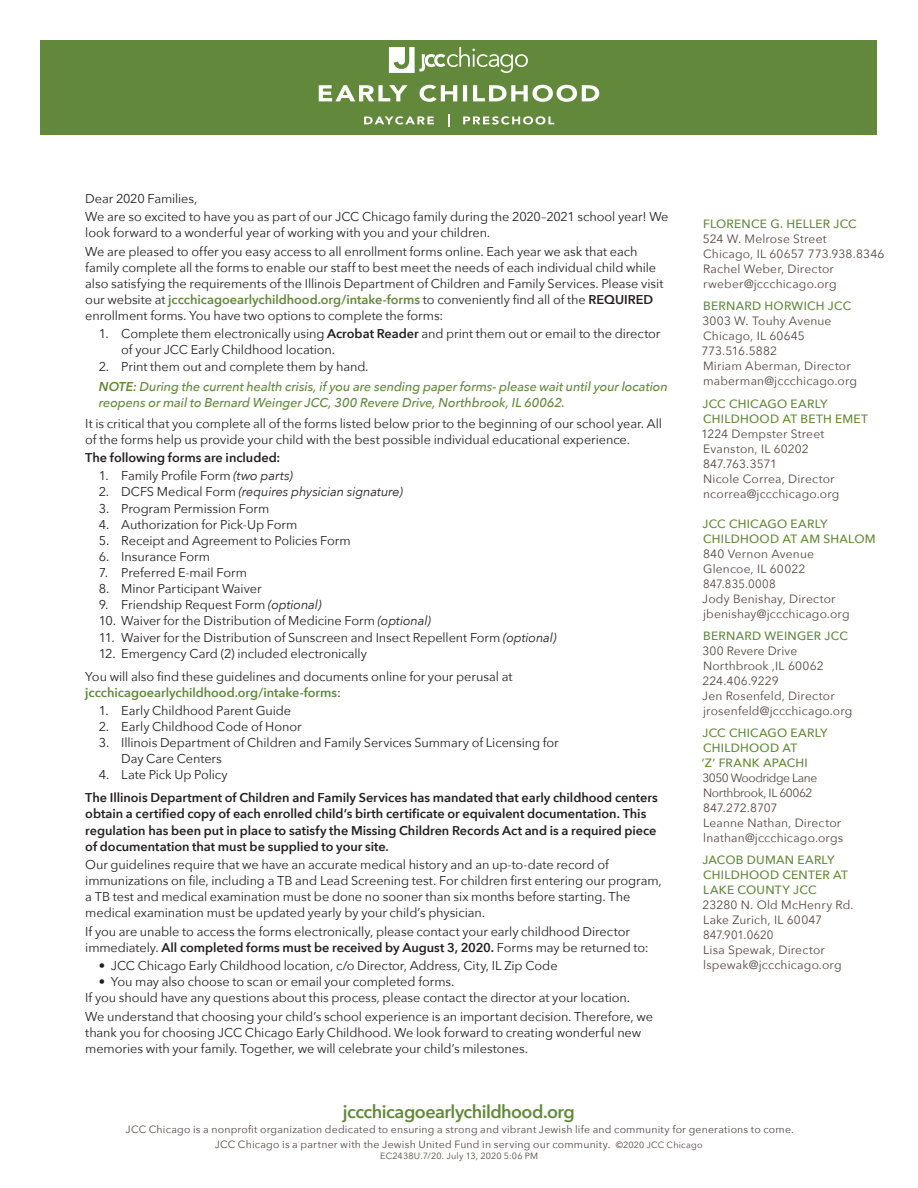
<style>
.page{position:relative;width:918px;height:1188px;background:#fff}
.page>*{position:absolute;margin:0;border:0;box-sizing:border-box;transform-origin:0 0}
.t1{font:600 18px "Avenir Next";letter-spacing:-.03em;color:#62883b}
.letter{font:12.75px/16.2px "Avenir Next";letter-spacing:-.01em;color:#231f20}
.letter_list{font:12.75px/16.2px "Avenir Next";letter-spacing:-.01em;color:#231f20}
.letter-2{font:600 12.75px/16.2px "Avenir Next";letter-spacing:-.005em;color:#231f20}
.letter_list-2{font:italic 500 12.75px/16.2px "Avenir Next";letter-spacing:-.01em;color:#62883b}
.letter_list-3{font:italic 12.75px "Avenir Next";letter-spacing:-.01em;color:#231f20}
.t2{font:12px/15px "Avenir Next";letter-spacing:.015em;color:#544640}
.t3{font:500 12px/15px "Avenir Next";letter-spacing:.02em;color:#62883b}
.t4{font:10.5px/14.1px "Avenir Next";letter-spacing:.02em;color:#544640;text-align:center}
.t5{font:9px "Avenir Next";letter-spacing:.02em;color:#544640}
.s1{font-weight:600;color:#62883b}
.s2{font-weight:600}
.s3{font-style:italic}
.s4{font-style:normal}
.s5{font-size:9px}
</style>
<div class="page">
<div style="left:40px;top:40px;width:838px;height:95px;background:#62883b"></div>
<svg style="left:364px;top:114px;width:190px;height:13px"></svg>
<svg style="left:319px;top:85px;width:280px;height:17px"></svg>
<svg style="left:389px;top:47px;width:139px;height:26px"></svg>
<p class="letter" style="left:85px;top:190px;width:114px">Dear 2020 Families,</p>
<p class="letter" style="left:85px;top:208px;width:585px">We are so excited to have you as part of our JCC Chicago family during the 2020–2021 school year! We look forward to a wonderful year of working with you and your children.</p>
<p class="letter" style="left:85px;top:242px;width:580px">We are pleased to offer you easy access to all enrollment forms online. Each year we ask that each family complete all the forms to enable our staff to best meet the needs of each individual child while also satisfying the requirements of the Illinois Department of Children and Family Services. Please visit our website at <span class="s1">jccchicagoearlychildhood.org/intake-forms</span> to conveniently find all of the <span class="s2">REQUIRED </span>enrollment forms. You have two options to complete the forms:</p>
<p class="letter_list" style="left:121px;top:325px;width:541px;text-indent:-23px">1. Complete them electronically using <span class="s2">Acrobat Reader</span> and print them out or email to the director of your JCC Early Childhood location.</p>
<p class="letter_list" style="left:99px;top:357px;width:271px">2. Print them out and complete them by hand.</p>
<p class="letter_list-2" style="left:99px;top:378px;width:570px"><span class="s2">NOTE:</span> During the current health crisis, if you are sending paper forms- please wait until your location reopens or mail to Bernard Weinger JCC, 300 Revere Drive, Northbrook, IL 60062.</p>
<p class="letter" style="left:85px;top:415px;width:578px">It is critical that you complete all of the forms listed below prior to the beginning of our school year. All of the forms help us provide your child with the best possible individual educational experience.</p>
<p class="letter-2" style="left:85px;top:449px;width:197px">The following forms are included:</p>
<p class="letter_list" style="left:99px;top:467px;width:196px">1. Family Profile Form <span class="s3">(two parts)</span></p>
<p class="letter_list-3" style="left:99px;top:481px;width:306px"><span class="s4">2. DCFS Medical Form</span> (requires physician signature)</p>
<p class="letter_list" style="left:99px;top:499px;width:172px">3. Program Permission Form</p>
<p class="letter_list" style="left:99px;top:516px;width:200px">4. Authorization for Pick-Up Form</p>
<p class="letter_list" style="left:99px;top:532px;width:253px">5. Receipt and Agreement to Policies Form</p>
<p class="letter_list" style="left:99px;top:548px;width:113px">6. Insurance Form</p>
<p class="letter_list" style="left:99px;top:564px;width:150px">7. Preferred E-mail Form</p>
<p class="letter_list" style="left:99px;top:580px;width:164px">8. Minor Participant Waiver</p>
<p class="letter_list" style="left:99px;top:596px;width:224px">9. Friendship Request Form <span class="s3">(optional)</span></p>
<p class="letter_list" style="left:99px;top:612px;width:334px">10. Waiver for the Distribution of Medicine Form <span class="s3">(optional)</span></p>
<p class="letter_list" style="left:99px;top:628px;width:459px">11. Waiver for the Distribution of Sunscreen and Insect Repellent Form <span class="s3">(optional)</span></p>
<p class="letter_list" style="left:99px;top:645px;width:270px">12. Emergency Card (2) included electronically</p>
<p class="letter" style="left:85px;top:667px;width:429px">You will also find these guidelines and documents online for your perusal at <span class="s1">jccchicagoearlychildhood.org/intake-forms</span>:</p>
<p class="letter_list" style="left:99px;top:702px;width:194px">1. Early Childhood Parent Guide</p>
<p class="letter_list" style="left:99px;top:718px;width:204px">2. Early Childhood Code of Honor</p>
<p class="letter_list" style="left:121px;top:734px;width:439px;text-indent:-23px">3. Illinois Department of Children and Family Services Summary of Licensing for<br>Day Care Centers</p>
<p class="letter_list" style="left:99px;top:766px;width:130px">4. Late Pick Up Policy</p>
<p class="letter-2" style="left:85px;top:789px;width:574px">The Illinois Department of Children and Family Services has mandated that early childhood centers obtain a certified copy of each enrolled child’s birth certificate or equivalent documentation. This regulation has been put in place to satisfy the Missing Children Records Act and is a required piece of documentation that must be supplied to your site.</p>
<p class="letter" style="left:85px;top:856px;width:578px">Our guidelines require that we have an accurate medical history and an up-to-date record of immunizations on file, including a TB and Lead Screening test. For children first entering our program, a TB test and medical examination must be done no sooner than six months before starting. The medical examination must be updated yearly by your child’s physician.</p>
<p class="letter" style="left:85px;top:923px;width:565px">If you are unable to access the forms electronically, please contact your early childhood Director immediately. <span class="s2">All completed forms must be received by August 3, 2020.</span> Forms may be returned to:</p>
<p class="letter_list" style="left:99px;top:957px;width:460px">• JCC Chicago Early Childhood location, c/o Director, Address, City, IL Zip Code</p>
<p class="letter_list" style="left:99px;top:973px;width:357px">• You may also choose to scan or email your completed forms.</p>
<p class="letter" style="left:85px;top:989px;width:546px">If you should have any questions about this process, please contact the director at your location.</p>
<p class="letter" style="left:85px;top:1007px;width:569px">We understand that choosing your child’s school experience is an important decision. Therefore, we thank you for choosing JCC Chicago Early Childhood. We look forward to creating wonderful new memories with your family. Together, we will celebrate your child’s milestones.</p>
<h1 class="t1" style="left:343px;top:1096px;width:233px">jccchicagoearlychildhood.org</h1>
<p class="t3" style="left:703px;top:216px;width:155px">FLORENCE G. HELLER JCC</p>
<p class="t2" style="left:703px;top:231px;width:183px">524 W. Melrose Street<br>Chicago, IL 60657 773.938.8346<br>Rachel Weber, Director rweber@jccchicago.org</p>
<p class="t3" style="left:703px;top:298px;width:149px">BERNARD HORWICH JCC</p>
<p class="t2" style="left:701px;top:313px;width:157px">3003 W. Touhy Avenue<br>Chicago, IL 60645<br>773.516.5882<br>Miriam Aberman, Director maberman@jccchicago.org</p>
<p class="t3" style="left:703px;top:395px;width:167px">JCC CHICAGO EARLY<br>CHILDHOOD AT BETH EMET</p>
<p class="t2" style="left:701px;top:425px;width:140px">1224 Dempster Street<br>Evanston, IL 60202<br>847.763.3571<br>Nicole Correa, Director ncorrea@jccchicago.org</p>
<p class="t3" style="left:703px;top:515px;width:175px">JCC CHICAGO EARLY<br>CHILDHOOD AT AM SHALOM</p>
<p class="t2" style="left:702px;top:545px;width:149px">840 Vernon Avenue<br>Glencoe, IL 60022<br>847.835.0008<br>Jody Benishay, Director jbenishay@jccchicago.org</p>
<p class="t3" style="left:703px;top:628px;width:146px">BERNARD WEINGER JCC</p>
<p class="t2" style="left:702px;top:643px;width:152px">300 Revere Drive<br>Northbrook ,IL 60062<br>224.406.9229<br>Jen Rosenfeld, Director jrosenfeld@jccchicago.org</p>
<p class="t3" style="left:702px;top:725px;width:127px">JCC CHICAGO EARLY<br>CHILDHOOD AT<br>‘Z’ FRANK APACHI</p>
<p class="t2" style="left:702px;top:770px;width:142px">3050 Woodridge Lane<br>Northbrook, IL 60062<br>847.272.8707<br>Leanne Nathan, Director lnathan@jccchicago.orgs</p>
<p class="t3" style="left:703px;top:852px;width:147px">JACOB DUMAN EARLY<br>CHILDHOOD CENTER AT<br>LAKE COUNTY JCC</p>
<p class="t2" style="left:703px;top:897px;width:153px">23280 N. Old McHenry Rd.<br>Lake Zurich, IL 60047<br>847.901.0620<br>Lisa Spewak, Director lspewak@jccchicago.org</p>
<p class="t4" style="left:126px;top:1122px;width:670px">JCC Chicago is a nonprofit organization dedicated to ensuring a strong and vibrant Jewish life and community for generations to come.<br>JCC Chicago is a partner with the Jewish United Fund in serving our community. <span class="s5">©2020 JCC Chicago</span></p>
<p class="t5" style="left:380px;top:1149px;width:159px">EC2438U.7/20. July 13, 2020 5:06 PM</p>
</div>
